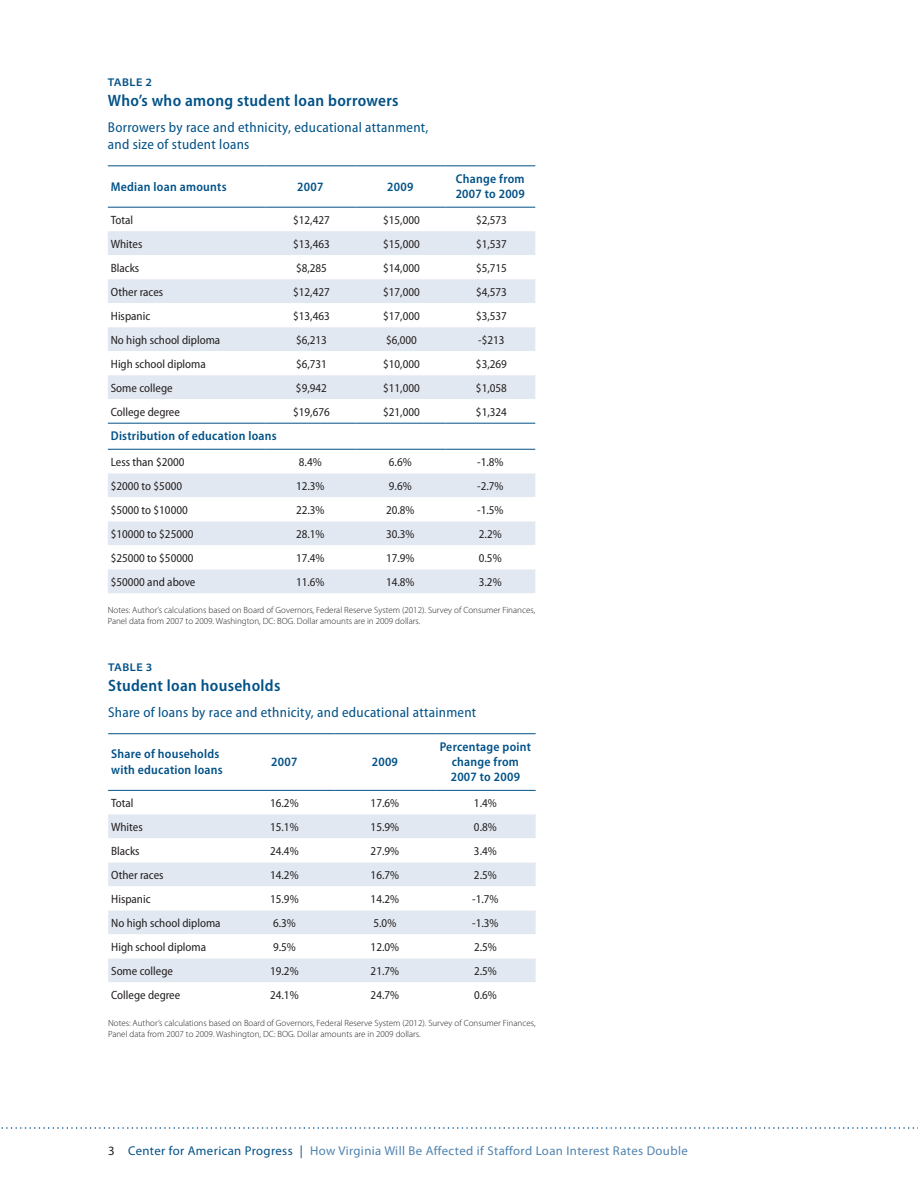
<style>
.page{position:relative;width:918px;height:1188px;background:#fff}
.page>*{position:absolute;margin:0;border:0;box-sizing:border-box;transform-origin:0 0}
.t1{font:600 semi-condensed 16.5px "Myriad Pro";letter-spacing:.02em;color:#005187}
.t2{font:semi-condensed 14.25px/17.1px "Myriad Pro";letter-spacing:.02em;color:#005187}
.t3{font:600 semi-condensed 12.75px/15.3px "Myriad Pro";letter-spacing:.02em;color:#005187}
.t4{font:12.75px "Myriad Pro";letter-spacing:.03em;color:#5083af}
.t5{font:semi-condensed 12px "Myriad Pro";color:#231f20}
.t6{font:600 semi-expanded 11.25px "Myriad Pro";letter-spacing:.04em;color:#005187}
.t7{font:300 9px/10.8px "Myriad Pro";color:#231f20}
.s1{color:#231f20}
.s2{color:#005187}
</style>
<div class="page">
<svg style="left:1px;top:1127px;width:917px;height:2px"></svg>
<div style="left:108px;top:814px;width:428px;height:24px;background:#e2e8f1"></div>
<svg style="left:108px;top:862px;width:428px;height:120px;fill:#e2e8f1"></svg>
<hr style="left:108px;top:733px;width:126px;height:1px;background:#005187">
<hr style="left:234px;top:733px;width:101px;height:1px;background:#005187">
<hr style="left:335px;top:733px;width:100px;height:1px;background:#005187">
<hr style="left:435px;top:733px;width:101px;height:1px;background:#005187">
<hr style="left:108px;top:790px;width:126px;height:1px;background:#005187">
<hr style="left:234px;top:790px;width:101px;height:1px;background:#005187">
<hr style="left:335px;top:790px;width:100px;height:1px;background:#005187">
<hr style="left:435px;top:790px;width:101px;height:1px;background:#005187">
<div style="left:108px;top:231px;width:427px;height:362px;background:#e2e8f1"></div>
<svg style="left:108px;top:255px;width:427px;height:314px"></svg>
<hr style="left:108px;top:166px;width:157px;height:1px;background:#005187">
<hr style="left:265px;top:166px;width:90px;height:1px;background:#005187">
<hr style="left:355px;top:166px;width:90px;height:1px;background:#005187">
<hr style="left:445px;top:166px;width:90px;height:1px;background:#005187">
<hr style="left:108px;top:207px;width:157px;height:1px;background:#005187">
<hr style="left:265px;top:207px;width:90px;height:1px;background:#005187">
<hr style="left:355px;top:207px;width:90px;height:1px;background:#005187">
<hr style="left:445px;top:207px;width:90px;height:1px;background:#005187">
<hr style="left:108px;top:423px;width:157px;height:1px;background:#005187">
<hr style="left:265px;top:423px;width:90px;height:1px;background:#005187">
<hr style="left:355px;top:423px;width:90px;height:1px;background:#005187">
<hr style="left:445px;top:423px;width:90px;height:1px;background:#005187">
<hr style="left:108px;top:449px;width:157px;height:1px;background:#005187">
<hr style="left:265px;top:449px;width:90px;height:1px;background:#005187">
<hr style="left:355px;top:449px;width:90px;height:1px;background:#005187">
<hr style="left:445px;top:449px;width:90px;height:1px;background:#005187">
<p class="t6" style="left:108px;top:76px;width:46px">TABLE 2</p>
<h1 class="t1" style="left:108px;top:91px;width:292px">Who’s who among student loan borrowers</h1>
<p class="t2" style="left:108px;top:119px;width:322px">Borrowers by race and ethnicity, educational attanment, and size of student loans</p>
<p class="t3" style="left:111px;top:179px;width:117px">Median loan amounts</p>
<p class="t3" style="left:297px;top:179px;width:28px">2007</p>
<p class="t3" style="left:387px;top:179px;width:28px">2009</p>
<p class="t3" style="left:456px;top:171px;width:71px">Change from<br>2007 to 2009</p>
<p class="t5" style="left:111px;top:213px;width:24px">Total</p>
<p class="t5" style="left:293px;top:213px;width:38px">$12,427</p>
<p class="t5" style="left:383px;top:213px;width:38px">$15,000</p>
<p class="t5" style="left:476px;top:213px;width:32px">$2,573</p>
<p class="t5" style="left:111px;top:237px;width:33px">Whites</p>
<p class="t5" style="left:293px;top:237px;width:38px">$13,463</p>
<p class="t5" style="left:383px;top:237px;width:38px">$15,000</p>
<p class="t5" style="left:476px;top:237px;width:32px">$1,537</p>
<p class="t5" style="left:111px;top:261px;width:30px">Blacks</p>
<p class="t5" style="left:296px;top:261px;width:32px">$8,285</p>
<p class="t5" style="left:383px;top:261px;width:38px">$14,000</p>
<p class="t5" style="left:476px;top:261px;width:32px">$5,715</p>
<p class="t5" style="left:111px;top:285px;width:54px">Other races</p>
<p class="t5" style="left:293px;top:285px;width:38px">$12,427</p>
<p class="t5" style="left:383px;top:285px;width:38px">$17,000</p>
<p class="t5" style="left:476px;top:285px;width:32px">$4,573</p>
<p class="t5" style="left:111px;top:309px;width:41px">Hispanic</p>
<p class="t5" style="left:293px;top:309px;width:38px">$13,463</p>
<p class="t5" style="left:383px;top:309px;width:38px">$17,000</p>
<p class="t5" style="left:476px;top:309px;width:32px">$3,537</p>
<p class="t5" style="left:111px;top:333px;width:111px">No high school diploma</p>
<p class="t5" style="left:296px;top:333px;width:32px">$6,213</p>
<p class="t5" style="left:386px;top:333px;width:32px">$6,000</p>
<p class="t5" style="left:478px;top:333px;width:28px">-$213</p>
<p class="t5" style="left:111px;top:357px;width:97px">High school diploma</p>
<p class="t5" style="left:296px;top:357px;width:32px">$6,731</p>
<p class="t5" style="left:383px;top:357px;width:38px">$10,000</p>
<p class="t5" style="left:476px;top:357px;width:32px">$3,269</p>
<p class="t5" style="left:111px;top:381px;width:63px">Some college</p>
<p class="t5" style="left:296px;top:381px;width:32px">$9,942</p>
<p class="t5" style="left:383px;top:381px;width:38px">$11,000</p>
<p class="t5" style="left:476px;top:381px;width:32px">$1,058</p>
<p class="t5" style="left:111px;top:405px;width:71px">College degree</p>
<p class="t5" style="left:293px;top:405px;width:38px">$19,676</p>
<p class="t5" style="left:383px;top:405px;width:38px">$21,000</p>
<p class="t5" style="left:476px;top:405px;width:32px">$1,324</p>
<p class="t3" style="left:111px;top:429px;width:168px">Distribution of education loans</p>
<p class="t5" style="left:111px;top:455px;width:75px">Less than $2000</p>
<p class="t5" style="left:299px;top:455px;width:24px">8.4%</p>
<p class="t5" style="left:389px;top:455px;width:24px">6.6%</p>
<p class="t5" style="left:477px;top:455px;width:28px">-1.8%</p>
<p class="t5" style="left:111px;top:479px;width:73px">$2000 to $5000</p>
<p class="t5" style="left:296px;top:479px;width:30px">12.3%</p>
<p class="t5" style="left:389px;top:479px;width:24px">9.6%</p>
<p class="t5" style="left:477px;top:479px;width:28px">-2.7%</p>
<p class="t5" style="left:111px;top:503px;width:79px">$5000 to $10000</p>
<p class="t5" style="left:296px;top:503px;width:30px">22.3%</p>
<p class="t5" style="left:386px;top:503px;width:30px">20.8%</p>
<p class="t5" style="left:477px;top:503px;width:28px">-1.5%</p>
<p class="t5" style="left:111px;top:527px;width:84px">$10000 to $25000</p>
<p class="t5" style="left:296px;top:527px;width:30px">28.1%</p>
<p class="t5" style="left:386px;top:527px;width:30px">30.3%</p>
<p class="t5" style="left:479px;top:527px;width:24px">2.2%</p>
<p class="t5" style="left:111px;top:551px;width:84px">$25000 to $50000</p>
<p class="t5" style="left:296px;top:551px;width:30px">17.4%</p>
<p class="t5" style="left:386px;top:551px;width:30px">17.9%</p>
<p class="t5" style="left:479px;top:551px;width:24px">0.5%</p>
<p class="t5" style="left:111px;top:575px;width:86px">$50000 and above</p>
<p class="t5" style="left:296px;top:575px;width:30px">11.6%</p>
<p class="t5" style="left:386px;top:575px;width:30px">14.8%</p>
<p class="t5" style="left:479px;top:575px;width:24px">3.2%</p>
<p class="t7" style="left:108px;top:605px;width:429px">Notes: Author’s calculations based on Board of Governors, Federal Reserve System (2012). Survey of Consumer Finances,<br>Panel data from 2007 to 2009. Washington, DC: BOG. Dollar amounts are in 2009 dollars.</p>
<p class="t6" style="left:108px;top:661px;width:46px">TABLE 3</p>
<h1 class="t1" style="left:108px;top:676px;width:174px">Student loan households</h1>
<p class="t2" style="left:108px;top:704px;width:370px">Share of loans by race and ethnicity, and educational attainment</p>
<p class="t3" style="left:111px;top:747px;width:113px">Share of households with education loans</p>
<p class="t3" style="left:271px;top:754px;width:28px">2007</p>
<p class="t3" style="left:372px;top:754px;width:28px">2009</p>
<p class="t3" style="left:440px;top:739px;width:93px;text-align:center">Percentage point change from<br>2007 to 2009</p>
<p class="t5" style="left:111px;top:796px;width:24px">Total</p>
<p class="t5" style="left:270px;top:796px;width:30px">16.2%</p>
<p class="t5" style="left:371px;top:796px;width:30px">17.6%</p>
<p class="t5" style="left:474px;top:796px;width:24px">1.4%</p>
<p class="t5" style="left:111px;top:820px;width:33px">Whites</p>
<p class="t5" style="left:270px;top:820px;width:30px">15.1%</p>
<p class="t5" style="left:371px;top:820px;width:30px">15.9%</p>
<p class="t5" style="left:474px;top:820px;width:24px">0.8%</p>
<p class="t5" style="left:111px;top:844px;width:30px">Blacks</p>
<p class="t5" style="left:270px;top:844px;width:30px">24.4%</p>
<p class="t5" style="left:371px;top:844px;width:30px">27.9%</p>
<p class="t5" style="left:474px;top:844px;width:24px">3.4%</p>
<p class="t5" style="left:111px;top:868px;width:54px">Other races</p>
<p class="t5" style="left:270px;top:868px;width:30px">14.2%</p>
<p class="t5" style="left:371px;top:868px;width:30px">16.7%</p>
<p class="t5" style="left:474px;top:868px;width:24px">2.5%</p>
<p class="t5" style="left:111px;top:892px;width:41px">Hispanic</p>
<p class="t5" style="left:270px;top:892px;width:30px">15.9%</p>
<p class="t5" style="left:371px;top:892px;width:30px">14.2%</p>
<p class="t5" style="left:472px;top:892px;width:28px">-1.7%</p>
<p class="t5" style="left:111px;top:916px;width:111px">No high school diploma</p>
<p class="t5" style="left:273px;top:916px;width:24px">6.3%</p>
<p class="t5" style="left:374px;top:916px;width:24px">5.0%</p>
<p class="t5" style="left:472px;top:916px;width:28px">-1.3%</p>
<p class="t5" style="left:111px;top:940px;width:97px">High school diploma</p>
<p class="t5" style="left:273px;top:940px;width:24px">9.5%</p>
<p class="t5" style="left:371px;top:940px;width:30px">12.0%</p>
<p class="t5" style="left:474px;top:940px;width:24px">2.5%</p>
<p class="t5" style="left:111px;top:964px;width:63px">Some college</p>
<p class="t5" style="left:270px;top:964px;width:30px">19.2%</p>
<p class="t5" style="left:371px;top:964px;width:30px">21.7%</p>
<p class="t5" style="left:474px;top:964px;width:24px">2.5%</p>
<p class="t5" style="left:111px;top:988px;width:71px">College degree</p>
<p class="t5" style="left:270px;top:988px;width:30px">24.1%</p>
<p class="t5" style="left:371px;top:988px;width:30px">24.7%</p>
<p class="t5" style="left:474px;top:988px;width:24px">0.6%</p>
<p class="t7" style="left:108px;top:1018px;width:429px">Notes: Author’s calculations based on Board of Governors, Federal Reserve System (2012). Survey of Consumer Finances,<br>Panel data from 2007 to 2009. Washington, DC: BOG. Dollar amounts are in 2009 dollars.</p>
<p class="t4" style="left:108px;top:1143px;width:581px"><span class="s1">3</span> <span class="s2">Center for American Progress |</span> How Virginia Will Be Affected if Stafford Loan Interest Rates Double</p>
</div>
